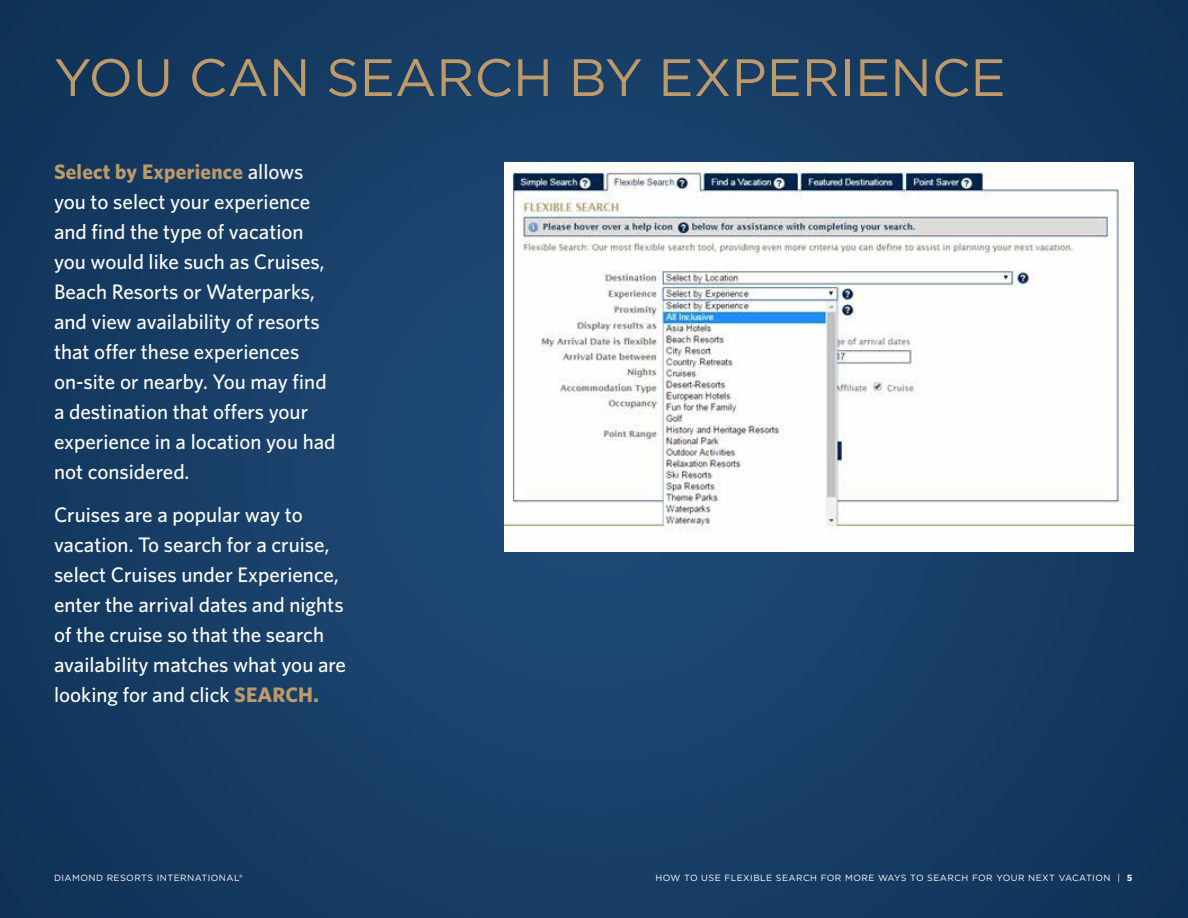
<style>
.page{position:relative;width:1188px;height:918px;background:#fff}
.page>*{position:absolute;margin:0;border:0;box-sizing:border-box;transform-origin:0 0}
.t1{font:52.5px "Gotham";color:#be9a69}
.t2{font:500 21px/30px "Whitney";color:#fff}
.t3{font:9px "Gotham";letter-spacing:.05em;color:#fff}
.s1{font-weight:700;color:#be9a69}
.s2{font-weight:700}
</style>
<div class="page">
<img style="left:0;top:0;width:1188px;height:918px">
<img style="left:504px;top:162px;width:630px;height:390px">
<h1 class="t1" style="left:54px;top:44px;width:953px">YOU CAN SEARCH BY EXPERIENCE</h1>
<p class="t2" style="left:54px;top:156px;width:283px"><span class="s1">Select by Experience</span> allows you to select your experience and find the type of vacation you would like such as Cruises,<br>Beach Resorts or Waterparks, and view availability of resorts that offer these experiences on-site or nearby. You may find a destination that offers your experience in a location you had not considered.</p>
<p class="t2" style="left:54px;top:500px;width:294px">Cruises are a popular way to vacation. To search for a cruise, select Cruises under Experience, enter the arrival dates and nights of the cruise so that the search availability matches what you are looking for and click <span class="s1">SEARCH.</span></p>
<p class="t3" style="left:54px;top:872px;width:190px">DIAMOND RESORTS INTERNATIONAL®</p>
<p class="t3" style="left:656px;top:872px;width:478px">HOW TO USE FLEXIBLE SEARCH FOR MORE WAYS TO SEARCH FOR YOUR NEXT VACATION | <span class="s2">5</span></p>
</div>
